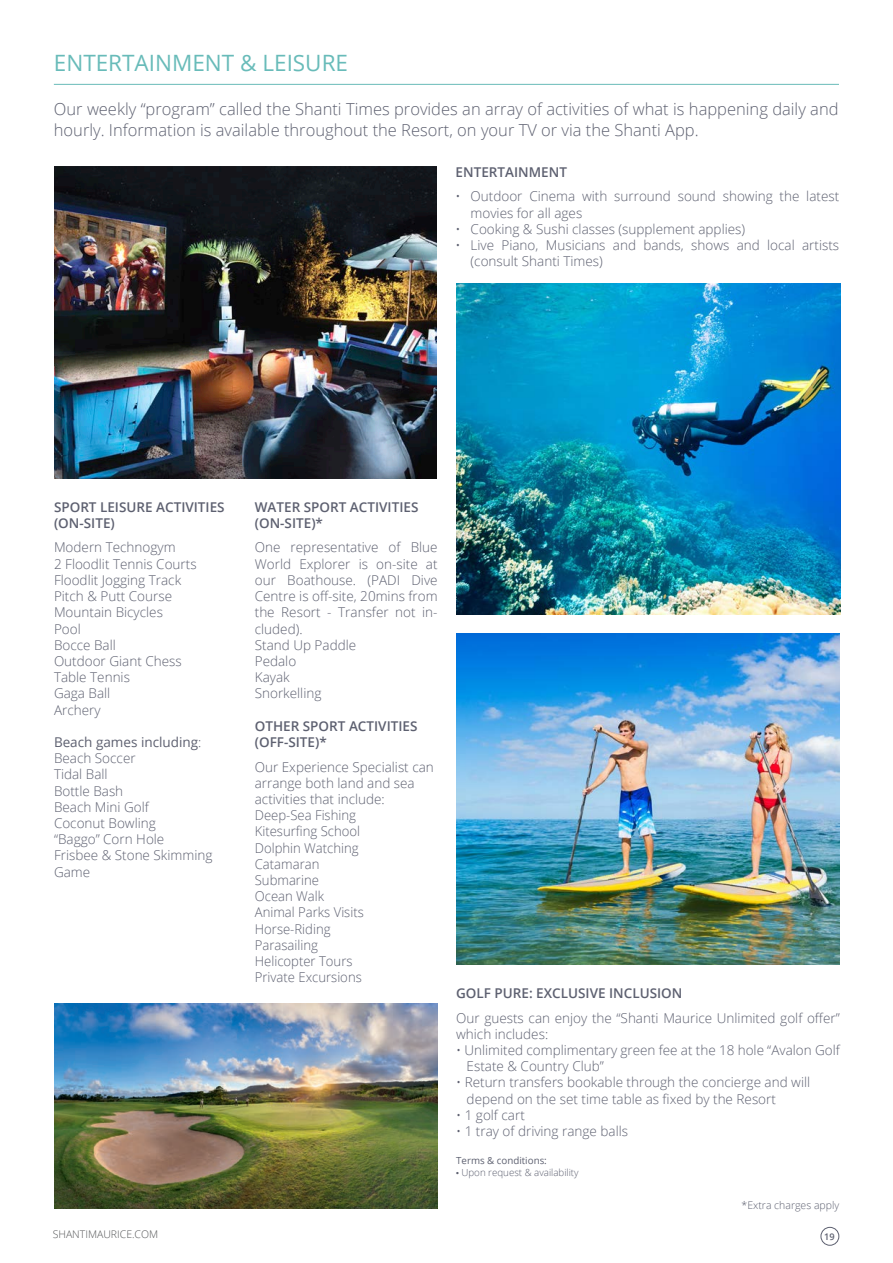
<style>
.page{position:relative;width:893px;height:1263px;background:#fff}
.page>*{position:absolute;margin:0;border:0;box-sizing:border-box;transform-origin:0 0}
.t1{font:22.5px "Open Sans";color:#68bbb9}
.t2{font:300 16.5px/21px "Open Sans";color:#5d6070}
.t3{font:300 13.5px/16.2px "Open Sans";color:#5d6070}
.t4{font:600 13.5px/16.2px "Open Sans";color:#5d6070}
.t5{font:300 10.5px "Open Sans";color:#5d6070}
.t6{font:300 10.5px "Open Sans";color:#545557}
.t7{font:300 9.75px "Open Sans";color:#5d6070}
.t8{font:9.75px "Open Sans";color:#5d6070}
.t9{font:600 9.15px "Open Sans";color:#5d6070}
.s1{font-weight:400}
.s2{font-family:"Stag Sans"}
</style>
<div class="page">
<div style="left:821px;top:1227px;width:18px;height:18px;border:1px solid #5d6070;border-radius:50%"></div>
<hr style="left:54px;top:84px;width:785px;height:1px;background:#68bbb9">
<img style="left:54px;top:1003px;width:384px;height:206px">
<img style="left:456px;top:633px;width:384px;height:331px">
<img style="left:456px;top:284px;width:384px;height:331px">
<img style="left:54px;top:166px;width:382px;height:313px">
<h1 class="t1" style="left:54px;top:48px;width:296px">ENTERTAINMENT &amp; LEISURE</h1>
<p class="t2" style="left:54px;top:98px;width:786px">Our weekly “program” called the Shanti Times provides an array of activities of what is happening daily and hourly. Information is available throughout the Resort, on your TV or via the Shanti App.</p>
<p class="t4" style="left:456px;top:163px;width:113px">ENTERTAINMENT</p>
<p class="t3" style="left:471px;top:188px;width:370px;text-indent:-15px">• Outdoor Cinema with surround sound showing the latest movies for all ages</p>
<p class="t3" style="left:456px;top:220px;width:291px">• Cooking &amp; Sushi classes (supplement applies)</p>
<p class="t3" style="left:471px;top:237px;width:370px;text-indent:-15px">• Live Piano, Musicians and bands, shows and local artists (consult Shanti Times)</p>
<p class="t4" style="left:54px;top:498px;width:172px">SPORT LEISURE ACTIVITIES (ON-SITE)</p>
<p class="t3" style="left:54px;top:539px;width:144px">Modern Technogym<br>2 Floodlit Tennis Courts<br>Floodlit Jogging Track<br>Pitch &amp; Putt Course<br>Mountain Bicycles<br>Pool<br>Bocce Ball<br>Outdoor Giant Chess<br>Table Tennis<br>Gaga Ball<br>Archery</p>
<p class="t3" style="left:54px;top:733px;width:160px"><span class="s1">Beach games including</span>:<br>Beach Soccer<br>Tidal Ball<br>Bottle Bash<br>Beach Mini Golf<br>Coconut Bowling<br>“Baggo” Corn Hole<br>Frisbee &amp; Stone Skimming<br>Game</p>
<p class="t4" style="left:255px;top:498px;width:165px">WATER SPORT ACTIVITIES (ON-SITE)*</p>
<p class="t3" style="left:255px;top:539px;width:184px">One representative of Blue<br>World Explorer is on-site at our Boathouse. (PADI Dive<br>Centre is off-site, 20mins from the Resort - Transfer not in&shy;cluded).<br>Stand Up Paddle<br>Pedalo<br>Kayak<br>Snorkelling</p>
<p class="t4" style="left:255px;top:717px;width:164px">OTHER SPORT ACTIVITIES (OFF-SITE)*</p>
<p class="t3" style="left:255px;top:758px;width:181px">Our Experience Specialist can arrange both land and sea activities that include:<br>Deep-Sea Fishing<br>Kitesurfing School<br>Dolphin Watching<br>Catamaran<br>Submarine<br>Ocean Walk<br>Animal Parks Visits<br>Horse-Riding<br>Parasailing<br>Helicopter Tours<br>Private Excursions</p>
<p class="t4" style="left:456px;top:984px;width:228px">GOLF PURE: EXCLUSIVE INCLUSION</p>
<p class="t3" style="left:456px;top:1009px;width:385px">Our guests can enjoy the “Shanti Maurice Unlimited golf offer” which includes:</p>
<p class="t3" style="left:467px;top:1041px;width:375px;text-indent:-11px">• Unlimited complimentary green fee at the 18 hole “Avalon Golf<br>Estate &amp; Country Club”</p>
<p class="t3" style="left:467px;top:1074px;width:345px;text-indent:-11px">• Return transfers bookable through the concierge and will depend on the set time table as fixed by the Resort</p>
<p class="t3" style="left:456px;top:1106px;width:70px">• 1 golf cart</p>
<p class="t3" style="left:456px;top:1122px;width:173px">• 1 tray of driving range balls</p>
<p class="t8" style="left:456px;top:1153px;width:92px">Terms &amp; conditions:</p>
<p class="t7" style="left:456px;top:1165px;width:124px"><span class="s2">•</span> Upon request &amp; availability</p>
<p class="t5" style="left:742px;top:1198px;width:99px">*Extra charges apply</p>
<p class="t6" style="left:53px;top:1226px;width:107px">SHANTIMAURICE.COM</p>
<p class="t9" style="left:824px;top:1230px;width:12px">19</p>
</div>
